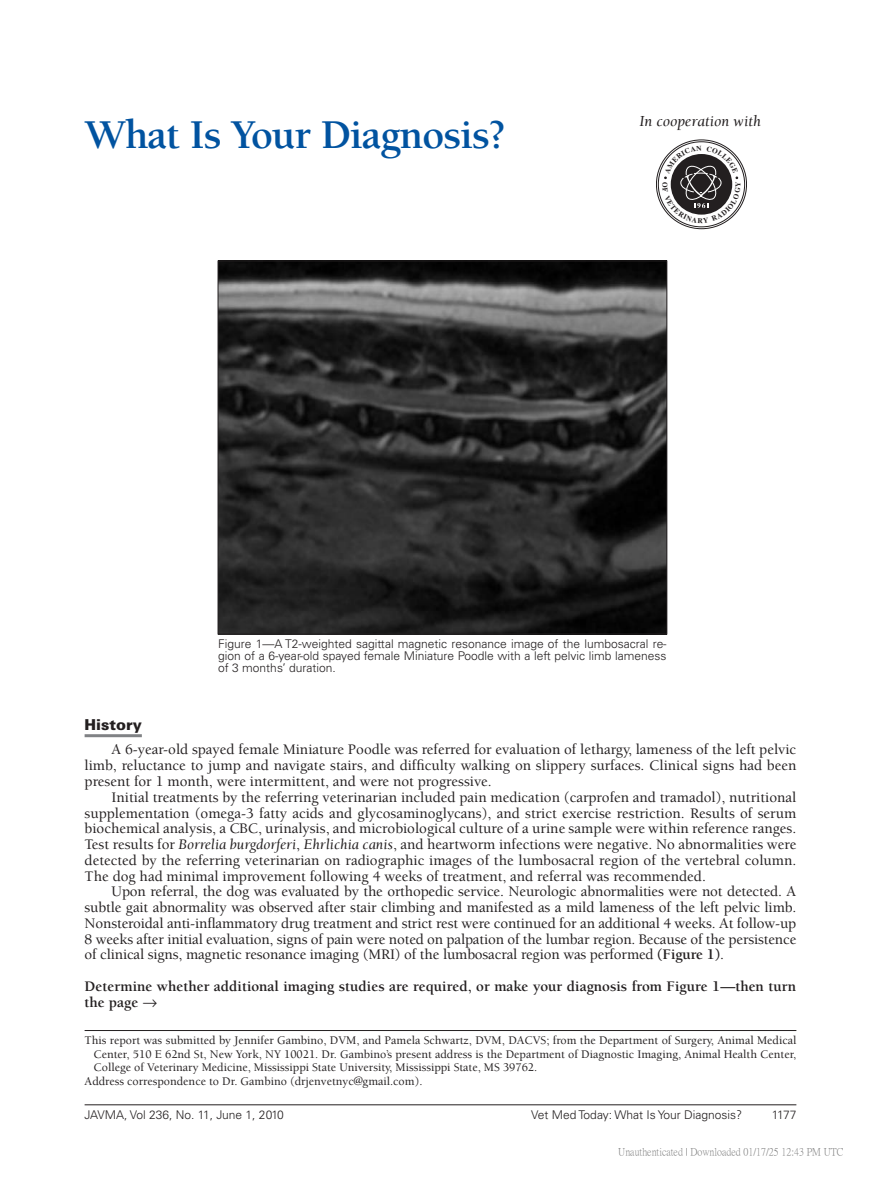
<style>
.page{position:relative;width:881px;height:1178px;background:#fff}
.page>*{position:absolute;margin:0;border:0;box-sizing:border-box;transform-origin:0 0}
.t1{font:700 42px "Berkeley";letter-spacing:-.02em;color:#0153a0}
.t2{font:italic 15.75px "Berkeley";color:#231f20}
.t3{font:500 15px/15.8px "Berkeley";color:#231f20;text-align:justify}
.t4{font:700 15px/15.8px "Berkeley";color:#231f20}
.t5{font:900 15px "Univers";color:#231f20}
.t6{font:500 12px "Berkeley";color:#231f20}
.t7{font:300 12px/12px "Univers";color:#231f20;text-align:justify}
.t8{font:10.5px "P Ming Li U";color:rgb(0 0 0/.5)}
.s1{font-weight:400;font-style:italic}
.s2{font-weight:700}
</style>
<div class="page">
<hr style="left:85px;top:1104px;width:711px;height:1px;background:#231f20">
<hr style="left:85px;top:734px;width:57px;height:3px;background:#808285">
<hr style="left:85px;top:1029px;width:711px;height:1px;background:#231f20">
<img style="left:219px;top:262px;width:446px;height:370px">
<svg style="left:656px;top:140px;width:89px;height:89px"></svg>
<h1 class="t1" style="left:85px;top:113px;width:423px">What Is Your Diagnosis?</h1>
<p class="t2" style="left:639px;top:112px;width:123px">In cooperation with</p>
<p class="t7" style="left:218px;top:638px;width:449px">Figure 1—A T2-weighted sagittal magnetic resonance image of the lumbosacral re&shy;gion of a 6-year-old spayed female Miniature Poodle with a left pelvic limb lameness of 3 months’ duration.</p>
<p class="t5" style="left:85px;top:714px;width:59px">History</p>
<p class="t3" style="left:85px;top:742px;width:713px;text-indent:27px">A 6-year-old spayed female Miniature Poodle was referred for evaluation of lethargy, lameness of the left pelvic limb, reluctance to jump and navigate stairs, and difficulty walking on slippery surfaces. Clinical signs had been present for 1 month, were intermittent, and were not progressive.</p>
<p class="t3" style="left:85px;top:789px;width:713px;text-indent:27px">Initial treatments by the referring veterinarian included pain medication (carprofen and tramadol), nutritional supplementation (omega-3 fatty acids and glycosaminoglycans), and strict exercise restriction. Results of serum biochemical analysis, a CBC, urinalysis, and microbiological culture of a urine sample were within reference ranges.<br>Test results for <span class="s1">Borrelia burgdorferi</span>, <span class="s1">Ehrlichia canis</span>, and heartworm infections were negative. No abnormalities were detected by the referring veterinarian on radiographic images of the lumbosacral region of the vertebral column.<br>The dog had minimal improvement following 4 weeks of treatment, and referral was recommended.</p>
<p class="t3" style="left:85px;top:883px;width:712px;text-indent:27px">Upon referral, the dog was evaluated by the orthopedic service. Neurologic abnormalities were not detected. A subtle gait abnormality was observed after stair climbing and manifested as a mild lameness of the left pelvic limb.<br>Nonsteroidal anti-inflammatory drug treatment and strict rest were continued for an additional 4 weeks. At follow-up 8 weeks after initial evaluation, signs of pain were noted on palpation of the lumbar region. Because of the persistence of clinical signs, magnetic resonance imaging (MRI) of the lumbosacral region was performed <span class="s2">(Figure 1)</span>.</p>
<p class="t4" style="left:85px;top:978px;width:712px">Determine whether additional imaging studies are required, or make your diagnosis from Figure 1—then turn the page →</p>
<p class="t6" style="left:85px;top:1033px;width:712px">This report was submitted by Jennifer Gambino, DVM, and Pamela Schwartz, DVM, DACVS; from the Department of Surgery, Animal Medical</p>
<p class="t6" style="left:94px;top:1047px;width:704px">Center, 510 E 62nd St, New York, NY 10021. Dr. Gambino’s present address is the Department of Diagnostic Imaging, Animal Health Center,</p>
<p class="t6" style="left:94px;top:1060px;width:445px">College of Veterinary Medicine, Mississippi State University, Mississippi State, MS 39762.</p>
<p class="t6" style="left:85px;top:1074px;width:339px">Address correspondence to Dr. Gambino (drjenvetnyc@gmail.com).</p>
<p class="t7" style="left:85px;top:1108px;width:201px">JAVMA, Vol 236, No. 11, June 1, 2010</p>
<p class="t7" style="left:531px;top:1108px;width:212px">Vet Med Today: What Is Your Diagnosis?</p>
<p class="t7" style="left:771px;top:1108px;width:26px">1177</p>
<p class="t8" style="left:618px;top:1146px;width:226px">Unauthenticated | Downloaded 01/17/25 12:43 PM UTC</p>
</div>
